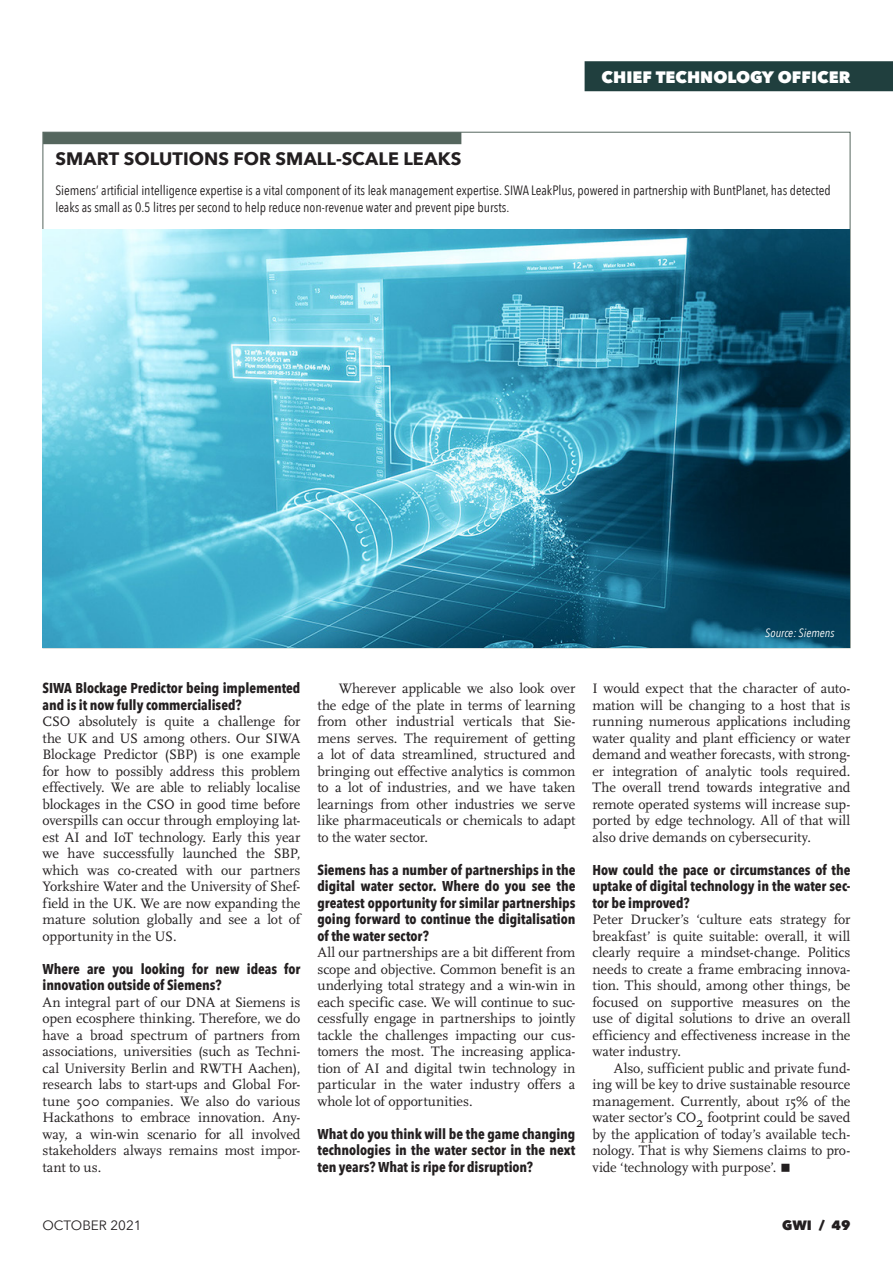
<style>
.page{position:relative;width:893px;height:1263px;background:#fff}
.page>*{position:absolute;margin:0;border:0;box-sizing:border-box;transform-origin:0 0}
.Figure_heading{font:700 18px "Avenir Next";letter-spacing:.005em;color:#231f20}
.t1{font:800 16.5px "Avenir Next";color:#fff}
.Body_-_no_indent{font:14.25px/16.5px "Scala";letter-spacing:-.005em;color:#231f20;text-align:justify}
.Body{font:14.25px/16.5px "Scala";letter-spacing:-.005em;color:#231f20;text-align:justify}
.Crosshead{font:700 14.25px/16.5px "Avenir Next Condensed";letter-spacing:-.005em;color:#231f20;text-align:justify}
.Figure_description{font:13.5px/16.5px "Avenir Next Condensed";color:#231f20}
.t2{font:13.5px "Avenir Next";color:#231f20}
.t3{font:800 13.5px "Avenir Next";color:#231f20}
.Figure_source_-_righ{font:italic 12px "Avenir Next Condensed";color:#fff}
</style>
<div class="page">
<div style="left:585px;top:61px;width:308px;height:30px;background:#203f3e"></div>
<div style="left:43px;top:132px;width:418px;height:12px;background:#55665e"></div>
<img style="left:43px;top:230px;width:806px;height:418px">
<p class="t1" style="left:602px;top:66px;width:250px">CHIEF TECHNOLOGY OFFICER</p>
<p class="Figure_heading" style="left:55px;top:148px;width:407px">SMART SOLUTIONS FOR SMALL-SCALE LEAKS</p>
<p class="Figure_description" style="left:55px;top:182px;width:777px">Siemens’ artificial intelligence expertise is a vital component of its leak management expertise. SIWA LeakPlus, powered in partnership with BuntPlanet, has detected leaks as small as 0.5 litres per second to help reduce non-revenue water and prevent pipe bursts.</p>
<p class="Figure_source_-_righ" style="left:765px;top:626px;width:71px">Source: Siemens</p>
<p class="Crosshead" style="left:43px;top:680px;width:259px">SIWA Blockage Predictor being implemented and is it now fully commercialised?</p>
<p class="Body_-_no_indent" style="left:43px;top:713px;width:259px">CSO absolutely is quite a challenge for the UK and US among others. Our SIWA Blockage Predictor (SBP) is one example for how to possibly address this problem effectively. We are able to reliably localise blockages in the CSO in good time before overspills can occur through employing lat&shy;est AI and IoT technology. Early this year we have successfully launched the SBP, which was co-created with our partners Yorkshire Water and the University of Shef&shy;field in the UK. We are now expanding the mature solution globally and see a lot of opportunity in the US.</p>
<p class="Crosshead" style="left:43px;top:960px;width:259px">Where are you looking for new ideas for innovation outside of Siemens?</p>
<p class="Body_-_no_indent" style="left:43px;top:994px;width:259px">An integral part of our DNA at Siemens is open ecosphere thinking. Therefore, we do have a broad spectrum of partners from associations, universities (such as Techni&shy;cal University Berlin and RWTH Aachen), research labs to start-ups and Global For&shy;tune 500 companies. We also do various Hackathons to embrace innovation. Any&shy;way, a win-win scenario for all involved stakeholders always remains most impor&shy;tant to us.</p>
<p class="Body" style="left:317px;top:680px;width:259px;text-indent:21px">Wherever applicable we also look over the edge of the plate in terms of learning from other industrial verticals that Sie&shy;mens serves. The requirement of getting a lot of data streamlined, structured and bringing out effective analytics is common to a lot of industries, and we have taken learnings from other industries we serve like pharmaceuticals or chemicals to adapt to the water sector.</p>
<p class="Crosshead" style="left:317px;top:861px;width:259px">Siemens has a number of partnerships in the digital water sector. Where do you see the greatest opportunity for similar partnerships going forward to continue the digitalisation of the water sector?</p>
<p class="Body_-_no_indent" style="left:317px;top:944px;width:259px">All our partnerships are a bit different from scope and objective. Common benefit is an underlying total strategy and a win-win in each specific case. We will continue to suc&shy;cessfully engage in partnerships to jointly tackle the challenges impacting our cus&shy;tomers the most. The increasing applica&shy;tion of AI and digital twin technology in particular in the water industry offers a whole lot of opportunities.</p>
<p class="Crosshead" style="left:317px;top:1125px;width:259px">What do you think will be the game changing technologies in the water sector in the next ten years? What is ripe for disruption?</p>
<p class="Body_-_no_indent" style="left:592px;top:680px;width:259px">I would expect that the character of auto&shy;mation will be changing to a host that is running numerous applications including water quality and plant efficiency or water demand and weather forecasts, with strong&shy;er integration of analytic tools required.<br>The overall trend towards integrative and remote operated systems will increase sup&shy;ported by edge technology. All of that will also drive demands on cybersecurity.</p>
<p class="Crosshead" style="left:592px;top:861px;width:259px">How could the pace or circumstances of the uptake of digital technology in the water sec&shy;tor be improved?</p>
<p class="Body_-_no_indent" style="left:592px;top:911px;width:259px">Peter Drucker’s ‘culture eats strategy for breakfast’ is quite suitable: overall, it will clearly require a mindset-change. Politics needs to create a frame embracing innova&shy;tion. This should, among other things, be focused on supportive measures on the use of digital solutions to drive an overall efficiency and effectiveness increase in the water industry.</p>
<p class="Body" style="left:592px;top:1060px;width:259px;text-indent:21px">Also, sufficient public and private fund&shy;ing will be key to drive sustainable resource management. Currently, about 15% of the water sector’s CO2 footprint could be saved by the application of today’s available tech&shy;nology. That is why Siemens claims to pro&shy;vide ‘technology with purpose’.</p>
<p class="t2" style="left:43px;top:1217px;width:101px">OCTOBER 2021</p>
<p class="t3" style="left:782px;top:1217px;width:70px">GWI / 49</p>
</div>
